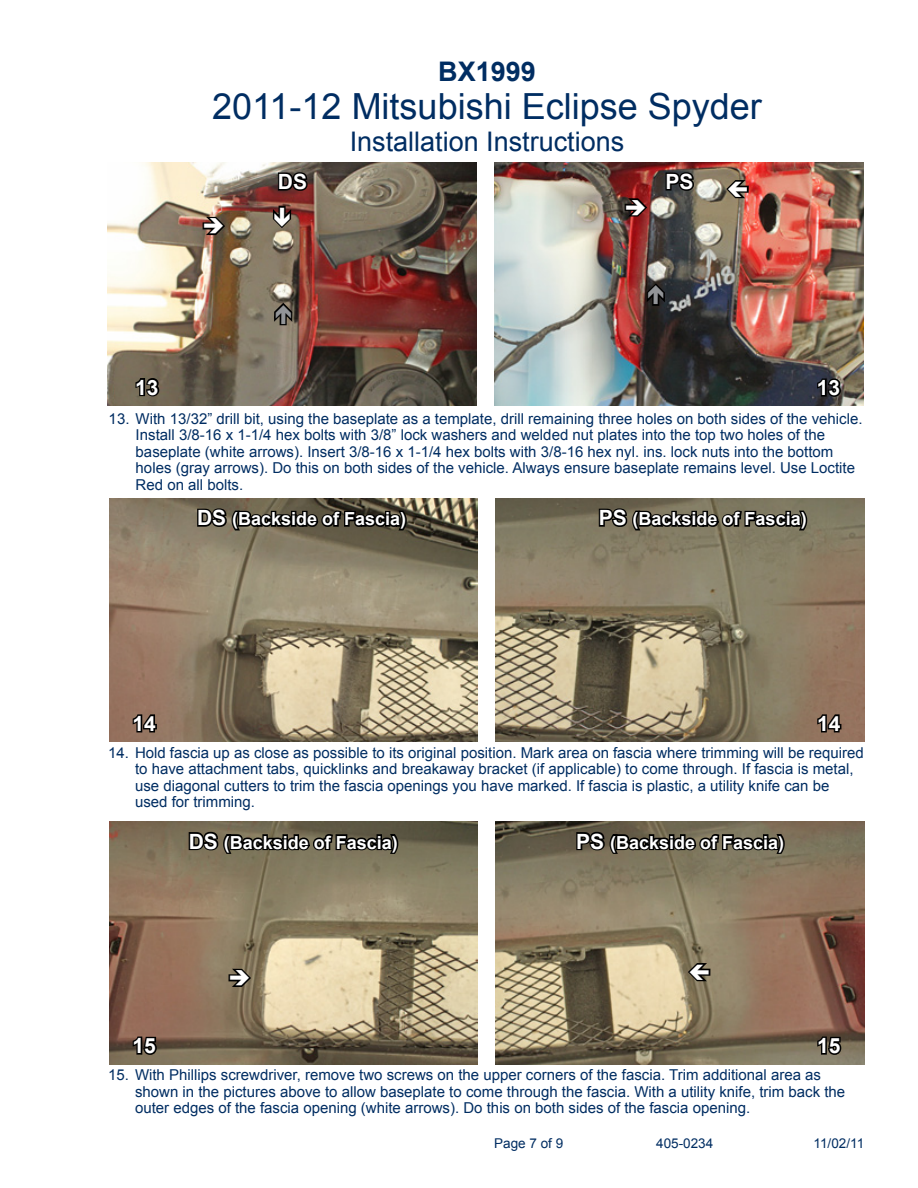
<style>
.page{position:relative;width:918px;height:1188px;background:#fff}
.page>*{position:absolute;margin:0;border:0;box-sizing:border-box;transform-origin:0 0}
.t1{font:36px "Arial";color:#002d62}
.t2{font:27px "Arial";color:#002d62}
.t3{font:700 27px "Arial";color:#002d62}
.t4{font:700 21px "Arial";color:#fff}
.t5{font:700 18px "Arial";color:#fff}
.t6{font:15px/16.5px "Arial";color:#002d62}
.t7{font:13.5px "Arial";color:#002d62}
.s1{font-size:21px}
</style>
<div class="page">
<img style="left:108px;top:162px;width:369px;height:243px">
<img style="left:495px;top:162px;width:369px;height:243px">
<img style="left:109px;top:499px;width:368px;height:243px">
<img style="left:496px;top:499px;width:369px;height:243px">
<svg style="left:276px;top:170px;width:34px;height:22px"></svg>
<svg style="left:664px;top:170px;width:32px;height:22px"></svg>
<svg style="left:597px;top:501px;width:212px;height:32px;background:#4c483a"></svg>
<svg style="left:134px;top:376px;width:28px;height:22px"></svg>
<svg style="left:816px;top:376px;width:27px;height:22px"></svg>
<svg style="left:131px;top:710px;width:27px;height:24px"></svg>
<svg style="left:816px;top:710px;width:27px;height:24px"></svg>
<svg style="left:196px;top:501px;width:213px;height:32px;background:#3e392d"></svg>
<img style="left:109px;top:821px;width:368px;height:243px">
<img style="left:496px;top:821px;width:369px;height:243px">
<svg style="left:575px;top:824px;width:212px;height:33px;background:#4a4536"></svg>
<svg style="left:187px;top:824px;width:213px;height:33px;background:#484334"></svg>
<svg style="left:131px;top:1035px;width:28px;height:22px"></svg>
<svg style="left:816px;top:1035px;width:28px;height:22px"></svg>
<svg style="left:724px;top:179px;width:26px;height:22px"></svg>
<svg style="left:201px;top:214px;width:26px;height:23px"></svg>
<svg style="left:271px;top:204px;width:23px;height:26px"></svg>
<svg style="left:623px;top:196px;width:26px;height:22px"></svg>
<svg style="left:645px;top:281px;width:23px;height:26px"></svg>
<svg style="left:273px;top:301px;width:22px;height:26px"></svg>
<svg style="left:227px;top:966px;width:26px;height:23px"></svg>
<svg style="left:686px;top:962px;width:26px;height:22px"></svg>
<h2 class="t3" style="left:438px;top:53px;width:99px">BX1999</h2>
<h1 class="t1" style="left:212px;top:83px;width:551px">2011-12 Mitsubishi Eclipse Spyder</h1>
<h2 class="t2" style="left:350px;top:124px;width:276px">Installation Instructions</h2>
<h3 class="t4" style="left:278px;top:168px;width:31px">DS</h3>
<h3 class="t4" style="left:665px;top:168px;width:30px">PS</h3>
<h3 class="t4" style="left:135px;top:373px;width:25px">13</h3>
<h3 class="t4" style="left:817px;top:374px;width:25px">13</h3>
<p class="t6" style="left:136px;top:410px;width:729px;text-indent:-27px">13. With 13/32” drill bit, using the baseplate as a template, drill remaining three holes on both sides of the vehicle.<br>Install 3/8-16 x 1-1/4 hex bolts with 3/8” lock washers and welded nut plates into the top two holes of the baseplate (white arrows). Insert 3/8-16 x 1-1/4 hex bolts with 3/8-16 hex nyl. ins. lock nuts into the bottom holes (gray arrows). Do this on both sides of the vehicle. Always ensure baseplate remains level. Use Loctite Red on all bolts.</p>
<p class="t5" style="left:197px;top:507px;width:211px"><span class="s1">DS</span> (Backside of Fascia)</p>
<p class="t5" style="left:599px;top:507px;width:209px"><span class="s1">PS</span> (Backside of Fascia)</p>
<h3 class="t4" style="left:133px;top:710px;width:25px">14</h3>
<h3 class="t4" style="left:817px;top:710px;width:25px">14</h3>
<p class="t6" style="left:135px;top:744px;width:730px;text-indent:-27px">14. Hold fascia up as close as possible to its original position. Mark area on fascia where trimming will be required to have attachment tabs, quicklinks and breakaway bracket (if applicable) to come through. If fascia is metal, use diagonal cutters to trim the fascia openings you have marked. If fascia is plastic, a utility knife can be used for trimming.</p>
<p class="t5" style="left:189px;top:830px;width:211px"><span class="s1">DS</span> (Backside of Fascia)</p>
<p class="t5" style="left:576px;top:830px;width:209px"><span class="s1">PS</span> (Backside of Fascia)</p>
<h3 class="t4" style="left:133px;top:1032px;width:25px">15</h3>
<h3 class="t4" style="left:817px;top:1032px;width:25px">15</h3>
<p class="t6" style="left:135px;top:1067px;width:712px;text-indent:-27px">15. With Phillips screwdriver, remove two screws on the upper corners of the fascia. Trim additional area as shown in the pictures above to allow baseplate to come through the fascia. With a utility knife, trim back the outer edges of the fascia opening (white arrows). Do this on both sides of the fascia opening.</p>
<p class="t7" style="left:494px;top:1135px;width:71px">Page 7 of 9</p>
<p class="t7" style="left:656px;top:1135px;width:59px">405-0234</p>
<p class="t7" style="left:814px;top:1135px;width:52px">11/02/11</p>
</div>
